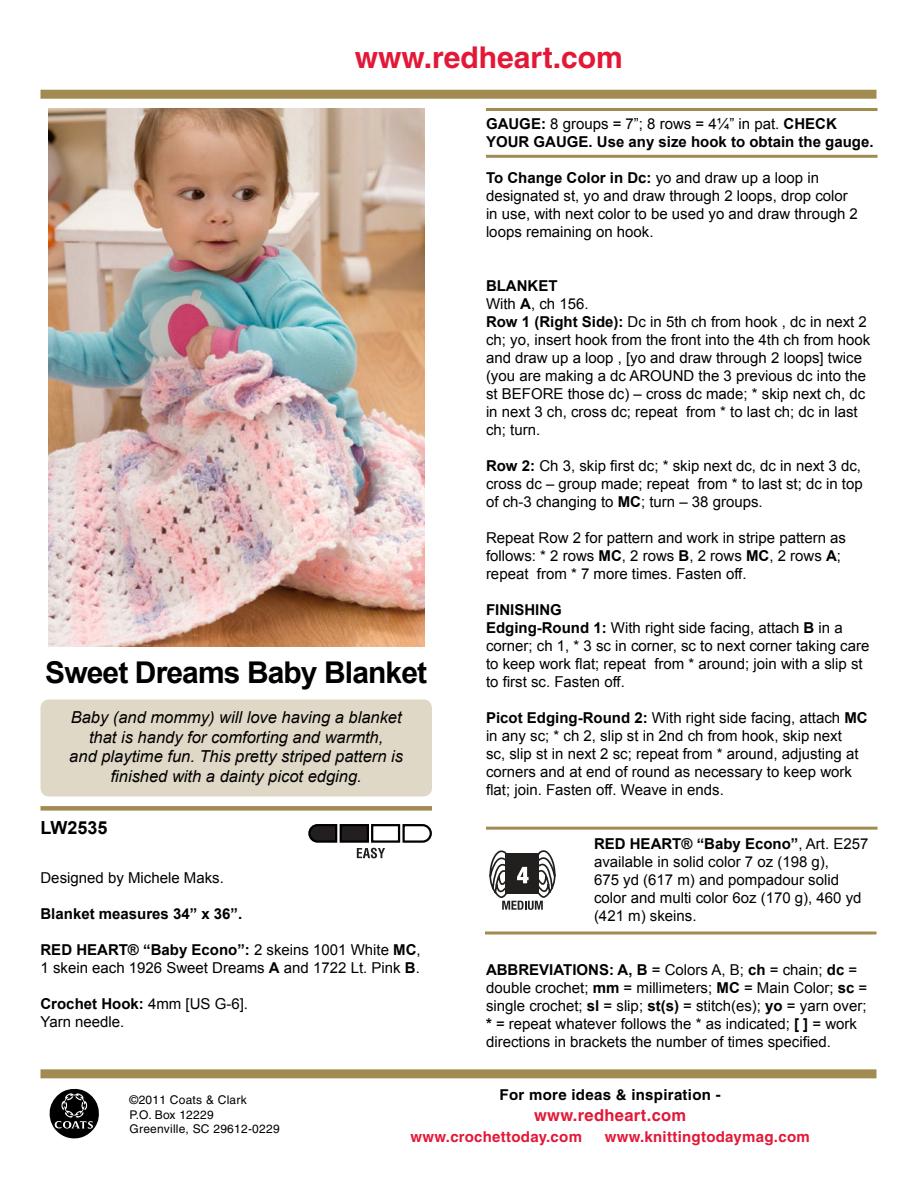
<style>
.page{position:relative;width:918px;height:1188px;background:#fff}
.page>*{position:absolute;margin:0;border:0;box-sizing:border-box;transform-origin:0 0}
.t1{font:700 30px "Arial";letter-spacing:-.03em;color:#000}
.t2{font:700 30px "Helvetica";color:#e31837}
.t3{font:700 18px "Arial";color:#000}
.t4{font:italic 16.5px/19.8px "Arial";color:#000;text-align:center}
.t5{font:700 16.5px "Helvetica";letter-spacing:.02em;color:#e31837}
.t6{font:15px/18px "Arial";color:#000}
.t7{font:700 15px/18px "Arial";color:#000}
.t8{font:700 15px "Helvetica";letter-spacing:.02em;color:#e31837}
.t9{font:700 15px "Helvetica";letter-spacing:.02em;color:#000}
.t10{font:12px/14.4px "Helvetica";letter-spacing:.02em;color:#000}
.s1{font-weight:700}
.s2{font-weight:400}
</style>
<div class="page">
<div style="left:40px;top:90px;width:836px;height:9px;background:#a18b50"></div>
<div style="left:40px;top:1069px;width:836px;height:9px;background:#a18b50"></div>
<svg style="left:49px;top:1088px;width:50px;height:51px"></svg>
<img style="left:48px;top:108px;width:376px;height:538px">
<div style="left:40px;top:806px;width:392px;height:5px;background:#a18b50"></div>
<svg style="left:308px;top:824px;width:124px;height:34px"></svg>
<hr style="left:486px;top:108px;width:392px;height:3px;background:#a18b50">
<hr style="left:486px;top:155px;width:392px;height:3px;background:#a18b50">
<hr style="left:486px;top:827px;width:392px;height:3px;background:#a18b50">
<hr style="left:485px;top:932px;width:391px;height:2px;background:#a18b50">
<svg style="left:489px;top:850px;width:67px;height:60px"></svg>
<div style="left:40px;top:699px;width:392px;height:97px;background:#e0d8c6;border-radius:9px"></div>
<h1 class="t2" style="left:355px;top:39px;width:269px">www.redheart.com</h1>
<h1 class="t1" style="left:45px;top:656px;width:383px">Sweet Dreams Baby Blanket</h1>
<p class="t4" style="left:69px;top:707px;width:335px">Baby (and mommy) will love having a blanket that is handy for comforting and warmth,<br>and playtime fun. This pretty striped pattern is finished with a dainty picot edging.</p>
<p class="t3" style="left:40px;top:817px;width:69px">LW2535</p>
<p class="t6" style="left:40px;top:869px;width:185px">Designed by Michele Maks.</p>
<p class="t7" style="left:40px;top:905px;width:203px">Blanket measures 34” x 36”.</p>
<p class="t6" style="left:40px;top:941px;width:382px"><span class="s1">RED HEART® “Baby Econo”:</span> 2 skeins 1001 White <span class="s1">MC</span>,<br>1 skein each 1926 Sweet Dreams <span class="s1">A</span> and 1722 Lt. Pink <span class="s1">B</span>.</p>
<p class="t6" style="left:40px;top:995px;width:209px"><span class="s1">Crochet Hook:</span> 4mm [US G-6].<br>Yarn needle.</p>
<p class="t7" style="left:486px;top:115px;width:389px">GAUGE: <span class="s2">8 groups = 7”; 8 rows = 4¼” in pat.</span> CHECK<br>YOUR GAUGE. Use any size hook to obtain the gauge.</p>
<p class="t6" style="left:486px;top:169px;width:373px"><span class="s1">To Change Color in Dc:</span> yo and draw up a loop in designated st, yo and draw through 2 loops, drop color in use, with next color to be used yo and draw through 2 loops remaining on hook.</p>
<p class="t6" style="left:486px;top:277px;width:386px"><span class="s1">BLANKET<br></span>With <span class="s1">A</span>, ch 156.<br><span class="s1">Row 1 (Right Side):</span> Dc in 5th ch from hook , dc in next 2 ch; yo, insert hook from the front into the 4th ch from hook and draw up a loop , [yo and draw through 2 loops] twice (you are making a dc AROUND the 3 previous dc into the st BEFORE those dc) – cross dc made; * skip next ch, dc in next 3 ch, cross dc; repeat from * to last ch; dc in last ch; turn.</p>
<p class="t6" style="left:486px;top:457px;width:378px;text-align:justify"><span class="s1">Row 2:</span> Ch 3, skip first dc; * skip next dc, dc in next 3 dc, cross dc – group made; repeat from * to last st; dc in top of ch-3 changing to <span class="s1">MC</span>; turn – 38 groups.</p>
<p class="t6" style="left:486px;top:529px;width:362px">Repeat Row 2 for pattern and work in stripe pattern as follows: * 2 rows <span class="s1">MC</span>, 2 rows <span class="s1">B</span>, 2 rows <span class="s1">MC</span>, 2 rows <span class="s1">A</span>; repeat from * 7 more times. Fasten off.</p>
<p class="t6" style="left:486px;top:601px;width:385px"><span class="s1">FINISHING<br>Edging-Round 1:</span> With right side facing, attach <span class="s1">B</span> in a corner; ch 1, * 3 sc in corner, sc to next corner taking care to keep work flat; repeat from * around; join with a slip st to first sc. Fasten off.</p>
<p class="t6" style="left:486px;top:709px;width:383px"><span class="s1">Picot Edging-Round 2:</span> With right side facing, attach <span class="s1">MC </span>in any sc; * ch 2, slip st in 2nd ch from hook, skip next<br>sc, slip st in next 2 sc; repeat from * around, adjusting at corners and at end of round as necessary to keep work flat; join. Fasten off. Weave in ends.</p>
<p class="t6" style="left:594px;top:835px;width:276px"><span class="s1">RED HEART® “Baby Econo”</span>, Art. E257 available in solid color 7 oz (198 g),<br>675 yd (617 m) and pompadour solid color and multi color 6oz (170 g), 460 yd (421 m) skeins.</p>
<p class="t6" style="left:486px;top:961px;width:383px"><span class="s1">ABBREVIATIONS: A, B</span> = Colors A, B; <span class="s1">ch</span> = chain; <span class="s1">dc</span> = double crochet; <span class="s1">mm</span> = millimeters; <span class="s1">MC</span> = Main Color; <span class="s1">sc</span> = single crochet; <span class="s1">sl</span> = slip; <span class="s1">st(s)</span> = stitch(es); <span class="s1">yo</span> = yarn over; <span class="s1">*</span> = repeat whatever follows the * as indicated; <span class="s1">[ ]</span> = work directions in brackets the number of times specified.</p>
<p class="t10" style="left:130px;top:1093px;width:152px">©2011 Coats &amp; Clark<br>P.O. Box 12229<br>Greenville, SC 29612-0229</p>
<p class="t9" style="left:500px;top:1086px;width:223px">For more ideas &amp; inspiration -</p>
<p class="t5" style="left:534px;top:1105px;width:154px">www.redheart.com</p>
<p class="t8" style="left:411px;top:1128px;width:173px">www.crochettoday.com</p>
<p class="t8" style="left:605px;top:1128px;width:207px">www.knittingtodaymag.com</p>
</div>
